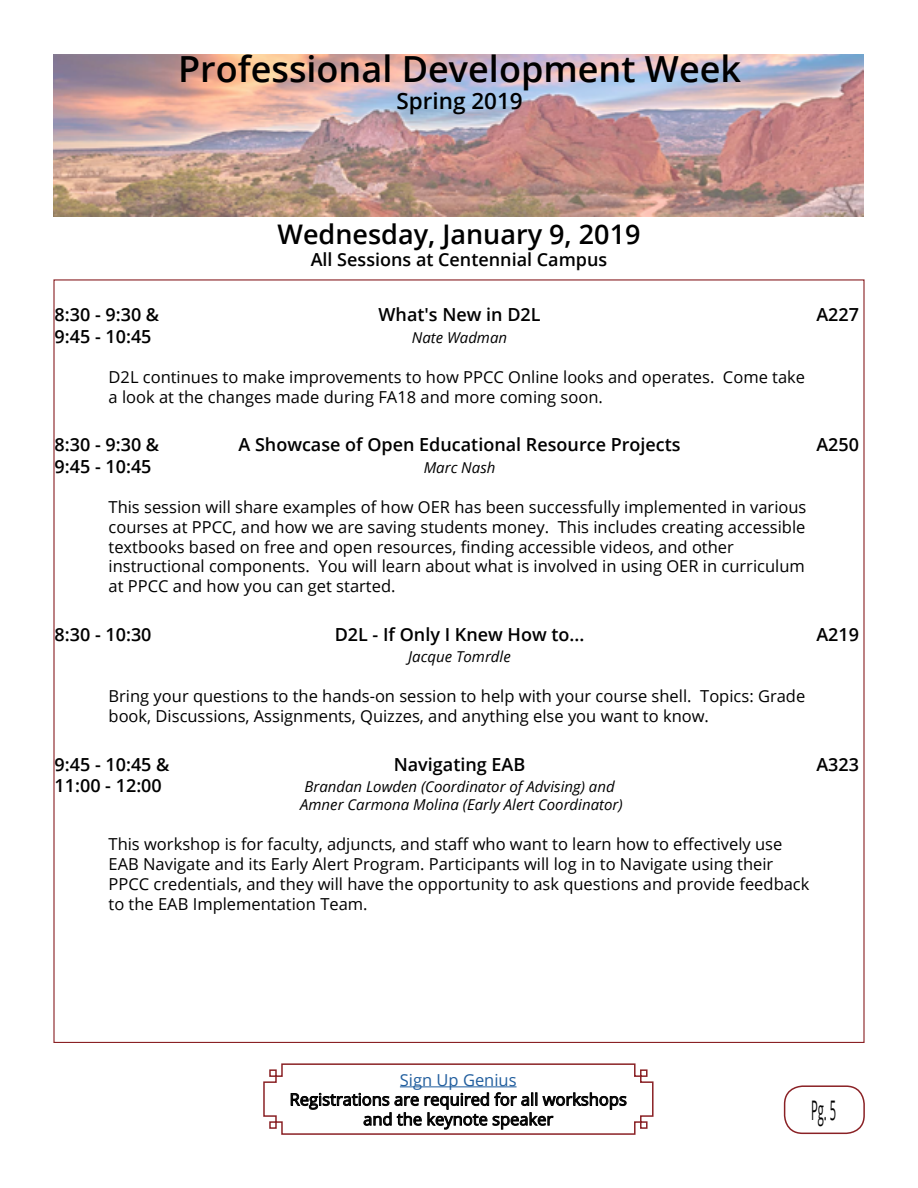
<style>
.page{position:relative;width:918px;height:1188px;background:#fff}
.page>*{position:absolute;margin:0;border:0;box-sizing:border-box;transform-origin:0 0}
.t1{font:600 36px "Open Sans";color:#000}
.t2{font:600 27px "Open Sans";color:#000}
.t3{font:27px "Open Sans";color:#000;scale:.41 1}
.t4{font:600 22.5px "Open Sans";color:#000}
.t5{font:600 18px "Open Sans";color:#000}
.t6{font:16.5px/19.8px "Open Sans";color:#000}
.t7{font:16.5px "Open Sans";color:#215e9e}
.t8{font:italic 15px/18px "Open Sans";color:#000}
</style>
<div class="page">
<div style="left:784px;top:1085px;width:81px;height:49px;border:2px solid #8a2125;border-radius:18px"></div>
<img style="left:53px;top:54px;width:810px;height:163px">
<svg style="left:263px;top:1063px;width:391px;height:72px"></svg>
<h1 class="t1" style="left:178px;top:44px;width:564px">Professional Development Week</h1>
<h3 class="t4" style="left:396px;top:85px;width:128px">Spring 2019</h3>
<h2 class="t2" style="left:277px;top:216px;width:365px">Wednesday, January 9, 2019</h2>
<p class="t5" style="left:311px;top:247px;width:298px">All Sessions at Centennial Campus</p>
<p class="t5" style="left:55px;top:302px;width:106px">8:30 - 9:30 &amp;</p>
<p class="t5" style="left:379px;top:302px;width:164px">What's New in D2L</p>
<p class="t5" style="left:816px;top:302px;width:44px">A227</p>
<p class="t5" style="left:55px;top:324px;width:99px">9:45 - 10:45</p>
<p class="t8" style="left:412px;top:328px;width:97px">Nate Wadman</p>
<p class="t6" style="left:109px;top:367px;width:698px">D2L continues to make improvements to how PPCC Online looks and operates. Come take a look at the changes made during FA18 and more coming soon.</p>
<p class="t5" style="left:55px;top:432px;width:106px">8:30 - 9:30 &amp;</p>
<p class="t5" style="left:238px;top:432px;width:444px">A Showcase of Open Educational Resource Projects</p>
<p class="t5" style="left:816px;top:432px;width:44px">A250</p>
<p class="t5" style="left:55px;top:454px;width:99px">9:45 - 10:45</p>
<p class="t8" style="left:424px;top:458px;width:73px">Marc Nash</p>
<p class="t6" style="left:109px;top:497px;width:699px">This session will share examples of how OER has been successfully implemented in various courses at PPCC, and how we are saving students money. This includes creating accessible textbooks based on free and open resources, finding accessible videos, and other instructional components. You will learn about what is involved in using OER in curriculum at PPCC and how you can get started.</p>
<p class="t5" style="left:55px;top:622px;width:99px">8:30 - 10:30</p>
<p class="t5" style="left:335px;top:622px;width:251px">D2L - If Only I Knew How to...</p>
<p class="t5" style="left:816px;top:622px;width:44px">A219</p>
<p class="t8" style="left:408px;top:648px;width:104px">Jacque Tomrdle</p>
<p class="t6" style="left:109px;top:686px;width:698px">Bring your questions to the hands-on session to help with your course shell. Topics: Grade book, Discussions, Assignments, Quizzes, and anything else you want to know.</p>
<p class="t5" style="left:55px;top:752px;width:117px">9:45 - 10:45 &amp;</p>
<p class="t5" style="left:394px;top:752px;width:133px">Navigating EAB</p>
<p class="t5" style="left:816px;top:752px;width:44px">A323</p>
<p class="t5" style="left:55px;top:774px;width:109px">11:00 - 12:00</p>
<p class="t8" style="left:300px;top:778px;width:324px">Brandan Lowden (Coordinator of Advising) and<br>Amner Carmona Molina (Early Alert Coordinator)</p>
<p class="t6" style="left:109px;top:834px;width:702px">This workshop is for faculty, adjuncts, and staff who want to learn how to effectively use EAB Navigate and its Early Alert Program. Participants will log in to Navigate using their PPCC credentials, and they will have the opportunity to ask questions and provide feedback to the EAB Implementation Team.</p>
<p class="t7" style="left:400px;top:1068px;width:118px">Sign Up Genius</p>
<p class="t6" style="left:290px;top:1089px;width:339px;text-align:center">Registrations are required for all workshops and the keynote speaker</p>
<h2 class="t3" style="left:811px;top:1092px;width:63px">Pg. 5</h2>
</div>
